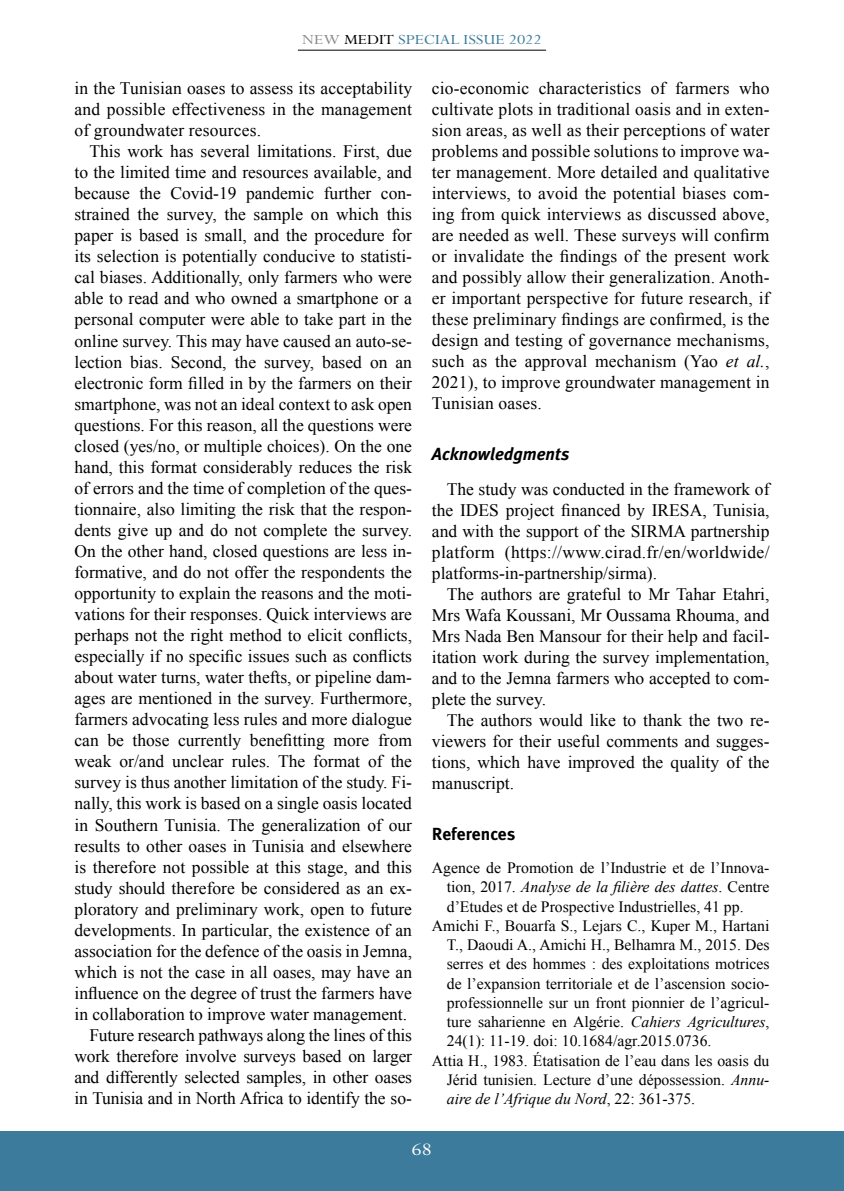
<style>
.page{position:relative;width:844px;height:1191px;background:#fff}
.page>*{position:absolute;margin:0;border:0;box-sizing:border-box;transform-origin:0 0}
.t1{font:19.6px "Perpetua Std";color:#fff;scale:1.15 1}
.t2{font:17.5px/21px "Times New Roman";color:#000;text-align:justify}
.t3{font:italic 700 17.5px "Meta Plus";color:#000}
.t4{font:700 17.5px "Meta Plus";color:#000}
.t5{font:15.75px "Times New Roman";color:#000}
.t6{font:italic 15.75px "Times New Roman";color:#000}
.t7{font:15.75px "Perpetua Std";color:#3c7b9b;scale:1.15 1}
.s1{color:#878787}
.s2{color:#000}
.s3{font-style:italic}
.s4{font-style:normal}
</style>
<div class="page">
<div style="left:0;top:1131px;width:843px;height:60px;background:#3c7b9b"></div>
<hr style="left:298px;top:50px;width:248px;height:1px;background:#000">
<p class="t7" style="left:302px;top:31px;width:210px"><span class="s1">NEW</span> <span class="s2">MEDIT</span> SPECIAL ISSUE 2022</p>
<p class="t2" style="left:74px;top:77px;width:339px">in the Tunisian oases to assess its acceptability and possible effectiveness in the management of groundwater resources.</p>
<p class="t2" style="left:74px;top:140px;width:339px;text-align:right">This work has several limitations. First, due to the limited time and resources available, and because the Covid-19 pandemic further con&shy;strained the survey, the sample on which this paper is based is small, and the procedure for its selection is potentially conducive to statisti&shy;cal biases. Additionally, only farmers who were able to read and who owned a smartphone or a personal computer were able to take part in the online survey. This may have caused an auto-se&shy;lection bias. Second, the survey, based on an electronic form filled in by the farmers on their smartphone, was not an ideal context to ask open questions. For this reason, all the questions were closed (yes/no, or multiple choices). On the one hand, this format considerably reduces the risk of errors and the time of completion of the ques&shy;tionnaire, also limiting the risk that the respon&shy;dents give up and do not complete the survey.<br>On the other hand, closed questions are less in&shy;formative, and do not offer the respondents the opportunity to explain the reasons and the moti&shy;vations for their responses. Quick interviews are perhaps not the right method to elicit conflicts, especially if no specific issues such as conflicts about water turns, water thefts, or pipeline dam&shy;ages are mentioned in the survey. Furthermore, farmers advocating less rules and more dialogue can be those currently benefitting more from weak or/and unclear rules. The format of the survey is thus another limitation of the study. Fi&shy;nally, this work is based on a single oasis located in Southern Tunisia. The generalization of our results to other oases in Tunisia and elsewhere is therefore not possible at this stage, and this study should therefore be considered as an ex&shy;ploratory and preliminary work, open to future developments. In particular, the existence of an association for the defence of the oasis in Jemna, which is not the case in all oases, may have an influence on the degree of trust the farmers have in collaboration to improve water management.<br>Future research pathways along the lines of this work therefore involve surveys based on larger and differently selected samples, in other oases in Tunisia and in North Africa to identify the so-</p>
<p class="t2" style="left:432px;top:77px;width:339px">cio-economic characteristics of farmers who cultivate plots in traditional oasis and in exten&shy;sion areas, as well as their perceptions of water problems and possible solutions to improve wa&shy;ter management. More detailed and qualitative interviews, to avoid the potential biases com&shy;ing from quick interviews as discussed above, are needed as well. These surveys will confirm or invalidate the findings of the present work and possibly allow their generalization. Anoth&shy;er important perspective for future research, if these preliminary findings are confirmed, is the design and testing of governance mechanisms, such as the approval mechanism (Yao <span class="s3">et al.</span>, 2021), to improve groundwater management in Tunisian oases.</p>
<p class="t3" style="left:432px;top:443px;width:139px">Acknowledgments</p>
<p class="t2" style="left:432px;top:478px;width:339px;text-indent:15px">The study was conducted in the framework of the IDES project financed by IRESA, Tunisia, and with the support of the SIRMA partnership platform (https://www.cirad.fr/en/worldwide/ platforms-in-partnership/sirma).</p>
<p class="t2" style="left:432px;top:583px;width:339px;text-indent:15px">The authors are grateful to Mr Tahar Etahri, Mrs Wafa Koussani, Mr Oussama Rhouma, and Mrs Nada Ben Mansour for their help and facil&shy;itation work during the survey implementation, and to the Jemna farmers who accepted to com&shy;plete the survey.</p>
<p class="t2" style="left:432px;top:709px;width:339px;text-indent:15px">The authors would like to thank the two re&shy;viewers for their useful comments and sugges&shy;tions, which have improved the quality of the manuscript.</p>
<p class="t4" style="left:432px;top:823px;width:85px">References</p>
<p class="t5" style="left:432px;top:857px;width:339px">Agence de Promotion de l’Industrie et de l’Innova-</p>
<p class="t6" style="left:446px;top:876px;width:324px"><span class="s4">tion, 2017.</span> Analyse de la filière des dattes<span class="s4">. Centre</span></p>
<p class="t5" style="left:446px;top:895px;width:298px">d’Etudes et de Prospective Industrielles, 41 pp.</p>
<p class="t5" style="left:432px;top:915px;width:339px">Amichi F., Bouarfa S., Lejars C., Kuper M., Hartani</p>
<p class="t5" style="left:446px;top:934px;width:324px">T., Daoudi A., Amichi H., Belhamra M., 2015. Des</p>
<p class="t5" style="left:446px;top:953px;width:324px">serres et des hommes : des exploitations motrices</p>
<p class="t5" style="left:446px;top:972px;width:324px">de l’expansion territoriale et de l’ascension socio-</p>
<p class="t5" style="left:446px;top:992px;width:324px">professionnelle sur un front pionnier de l’agricul-</p>
<p class="t5" style="left:446px;top:1011px;width:324px">ture saharienne en Algérie. <span class="s3">Cahiers Agricultures</span>,</p>
<p class="t5" style="left:446px;top:1030px;width:266px">24(1): 11-19. doi: 10.1684/agr.2015.0736.</p>
<p class="t5" style="left:432px;top:1049px;width:339px">Attia H., 1983. Étatisation de l’eau dans les oasis du</p>
<p class="t5" style="left:446px;top:1069px;width:324px">Jérid tunisien. Lecture d’une dépossession. <span class="s3">Annu-</span></p>
<p class="t6" style="left:446px;top:1088px;width:250px">aire de l’Afrique du Nord<span class="s4">, 22: 361-375.</span></p>
<p class="t1" style="left:411px;top:1139px;width:19px">68</p>
</div>
